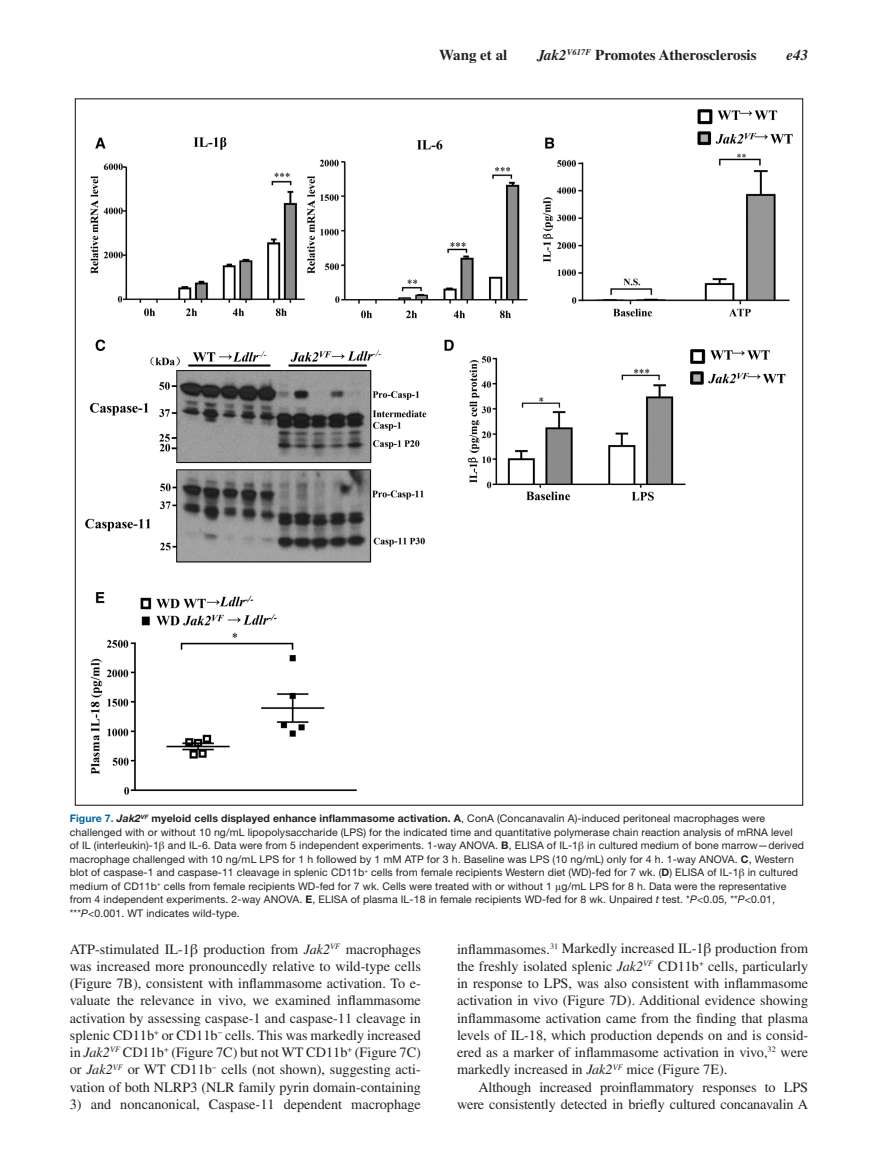
<style>
.page{position:relative;width:878px;height:1175px;background:#fff}
.page>*{position:absolute;margin:0;border:0;box-sizing:border-box;transform-origin:0 0}
.t1{font:700 15px "Times";color:#231f20}
.t2{font:italic 700 15px "Times";color:#231f20}
.t3{font:14.25px/17.2px "Times";color:#231f20;text-align:justify}
.t4{font:10.5px/13.5px "Helvetica Neue LT Std";letter-spacing:.01em;color:#231f20}
.s1{font-style:italic}
.s2{font-weight:700;color:#0065a4}
.s3{font-weight:700;font-style:italic}
.s4{font-weight:700}
.s5{font-family:"Gandhari Unicode"}
</style>
<div class="page">
<svg style="left:74px;top:98px;width:729px;height:708px"></svg>
<p class="t1" style="left:439px;top:46px;width:70px">Wang et al</p>
<p class="t1" style="left:537px;top:46px;width:220px"><span class="s1">Jak2</span><sup>V617F</sup> Promotes Atherosclerosis</p>
<p class="t2" style="left:786px;top:46px;width:23px">e43</p>
<p class="t4" style="left:70px;top:811px;width:735px"><span class="s2">Figure 7.</span> <span class="s3">Jak2</span><sup>VF</sup> <span class="s4">myeloid cells displayed enhance inflammasome activation. A</span>, ConA (Concanavalin A)-induced peritoneal macrophages were challenged with or without 10 ng/mL lipopolysaccharide (LPS) for the indicated time and quantitative polymerase chain reaction analysis of mRNA level of IL (interleukin)-1<span class="s5">β</span> and IL-6. Data were from 5 independent experiments. 1-way ANOVA. <span class="s4">B</span>, ELISA of IL-1<span class="s5">β</span> in cultured medium of bone marrow—derived macrophage challenged with 10 ng/mL LPS for 1 h followed by 1 mM ATP for 3 h. Baseline was LPS (10 ng/mL) only for 4 h. 1-way ANOVA. <span class="s4">C</span>, Western blot of caspase-1 and caspase-11 cleavage in splenic CD11b<sup>+</sup> cells from female recipients Western diet (WD)-fed for 7 wk. (<span class="s4">D</span>) ELISA of IL-1<span class="s5">β</span> in cultured medium of CD11b<sup>+</sup> cells from female recipients WD-fed for 7 wk. Cells were treated with or without 1 <span class="s5">μ</span>g/mL LPS for 8 h. Data were the representative from 4 independent experiments. 2-way ANOVA. <span class="s4">E</span>, ELISA of plasma IL-18 in female recipients WD-fed for 8 wk. Unpaired <span class="s1">t</span> test. *<span class="s1">P</span>&lt;0.05, **<span class="s1">P</span>&lt;0.01, ***<span class="s1">P</span>&lt;0.001. WT indicates wild-type.</p>
<p class="t3" style="left:70px;top:940px;width:353px">ATP-stimulated IL-1<span class="s5">β</span> production from <span class="s1">Jak2</span><sup>VF</sup> macrophages was increased more pronouncedly relative to wild-type cells (Figure 7B), consistent with inflammasome activation. To e&shy;valuate the relevance in vivo, we examined inflammasome activation by assessing caspase-1 and caspase-11 cleavage in splenic CD11b<sup>+</sup> or CD11b<sup>−</sup> cells. This was markedly increased in <span class="s1">Jak2</span><sup>VF</sup> CD11b<sup>+</sup> (Figure 7C) but not WT CD11b<sup>+</sup> (Figure 7C) or <span class="s1">Jak2</span><sup>VF</sup> or WT CD11b<sup>−</sup> cells (not shown), suggesting acti&shy;vation of both NLRP3 (NLR family pyrin domain-containing</p>
<p class="t3" style="left:70px;top:1095px;width:352px">3) and noncanonical, Caspase-11 dependent macrophage</p>
<p class="t3" style="left:457px;top:940px;width:353px">inflammasomes.<sup>31</sup> Markedly increased IL-1<span class="s5">β</span> production from the freshly isolated splenic <span class="s1">Jak2</span><sup>VF</sup> CD11b<sup>+</sup> cells, particularly in response to LPS, was also consistent with inflammasome activation in vivo (Figure 7D). Additional evidence showing inflammasome activation came from the finding that plasma levels of IL-18, which production depends on and is consid&shy;ered as a marker of inflammasome activation in vivo,<sup>32</sup> were markedly increased in <span class="s1">Jak2</span><sup>VF</sup> mice (Figure 7E).</p>
<p class="t3" style="left:457px;top:1078px;width:352px;text-align:right">Although increased proinflammatory responses to LPS were consistently detected in briefly cultured concanavalin A</p>
</div>
